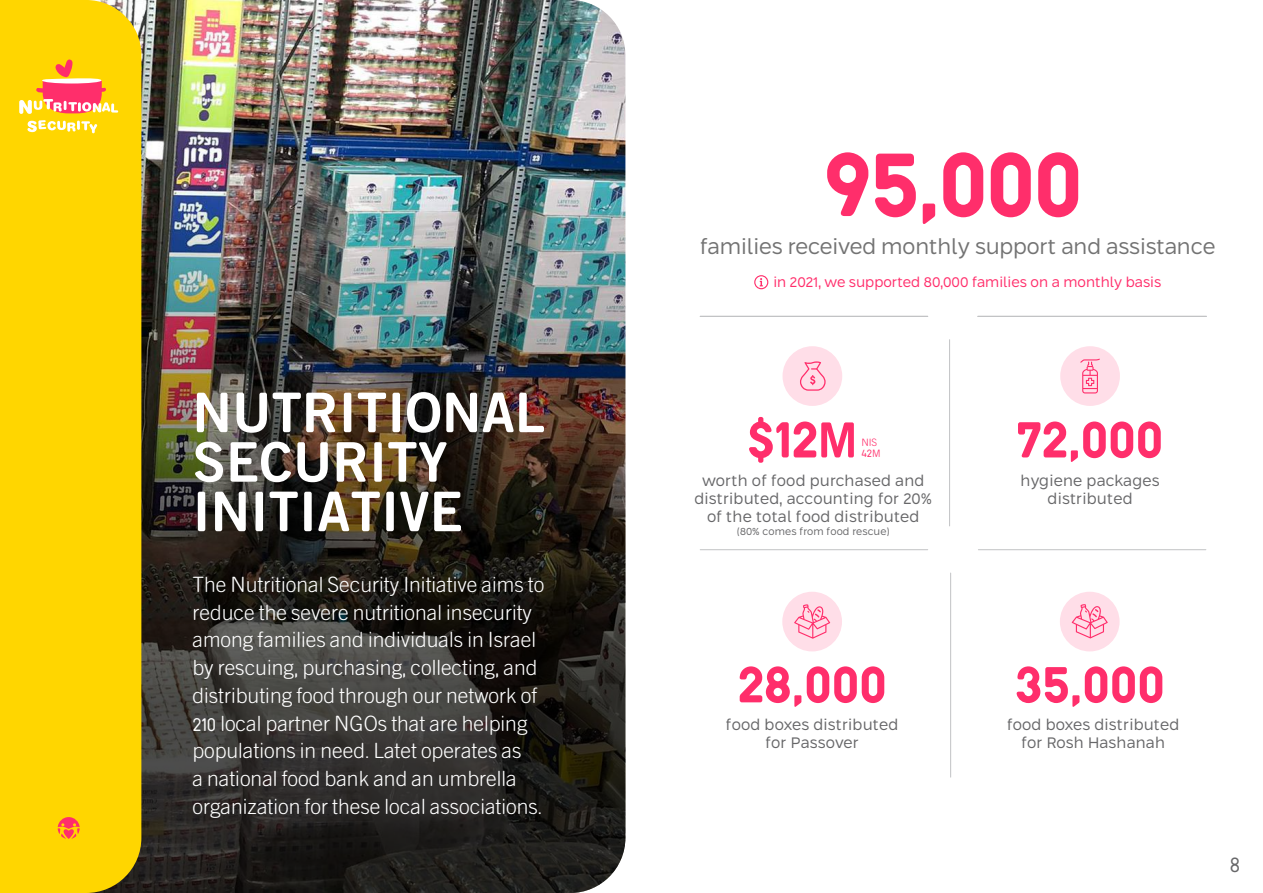
<style>
.page{position:relative;width:1263px;height:893px;background:#fff}
.page>*{position:absolute;margin:0;border:0;box-sizing:border-box;transform-origin:0 0}
.t1{font:124.95px "Next Exit Round";color:#ff2e6b}
.t2{font:70.5px "Next Exit Round";letter-spacing:-.02em;color:#ff2e6b}
.t3{font:66px/49.5px "Next Exit Round";color:#fff}
.t4{font:58.5px "Next Exit Round";color:#ff2e6b}
.t5{font:300 28.5px "Next Exit Round";color:#676769}
.t6{font:300 25.5px/27.8px "Next Exit Round";color:#fff}
.t7{font:25.05px "RAG Sans 1.1 Light";letter-spacing:-.005em;color:#737373}
.t8{font:18px/18px "RAG Sans 1.1 Light";letter-spacing:.01em;color:#676769;text-align:center}
.t9{font:16.5px "RAG Sans 1.1 Light";color:#ff2e6b}
.t10{font:300 14.7px "Next Exit Round";color:#ff2e6b}
.t11{font:300 12.3px "Next Exit Round";color:#ff2e6b}
.t12{font:12px "RAG Sans 1.1 Light";letter-spacing:.01em;color:#676769}
</style>
<div class="page">
<img style="left:141px;top:0;width:484px;height:893px">
<div style="left:1060px;top:592px;width:59px;height:59px;background:#ffdee8;border-radius:50%"></div>
<svg style="left:1072px;top:604px;width:36px;height:34px"></svg>
<div style="left:782px;top:592px;width:60px;height:59px;background:#ffdee8;border-radius:50%"></div>
<svg style="left:794px;top:604px;width:36px;height:35px"></svg>
<div style="left:0;top:0;width:141px;height:893px;background:#ffd600"></div>
<div style="left:1060px;top:346px;width:60px;height:60px;background:#ffdee8;border-radius:50%"></div>
<svg style="left:1080px;top:359px;width:20px;height:34px"></svg>
<svg style="left:760px;top:278px;width:3px;height:8px"></svg>
<div style="left:754px;top:275px;width:14px;height:14px;border:1px solid #ff2e6b;border-radius:50%"></div>
<hr style="left:978px;top:549px;width:228px;height:1px;background:#c1c2c4">
<hr style="left:700px;top:549px;width:228px;height:1px;background:#c1c2c4">
<hr style="left:978px;top:316px;width:228px;height:1px;background:#c1c2c4">
<hr style="left:700px;top:316px;width:228px;height:1px;background:#c1c2c4">
<hr style="left:949px;top:340px;width:1px;height:186px;background:#c1c2c4">
<hr style="left:950px;top:573px;width:1px;height:204px;background:#c1c2c4">
<svg style="left:58px;top:817px;width:22px;height:22px"></svg>
<svg style="left:19px;top:60px;width:99px;height:54px;background:#ffaa46"></svg>
<svg style="left:27px;top:120px;width:70px;height:13px"></svg>
<div style="left:782px;top:346px;width:60px;height:60px;background:#ffdee8;border-radius:50%"></div>
<svg style="left:800px;top:361px;width:26px;height:30px"></svg>
<h3 class="t3" style="left:192px;top:390px;width:354px">NUTRITIONAL<br>SECURITY<br>INITIATIVE</h3>
<p class="t6" style="left:192px;top:571px;width:353px">The Nutritional Security Initiative aims to reduce the severe nutritional insecurity among families and individuals in Israel by rescuing, purchasing, collecting, and distributing food through our network of 210 local partner NGOs that are helping populations in need. Latet operates as<br>a national food bank and an umbrella organization for these local associations.</p>
<h1 class="t1" style="left:823px;top:112px;width:262px">95,000</h1>
<p class="t7" style="left:700px;top:238px;width:517px">families received monthly support and assistance</p>
<p class="t9" style="left:773px;top:277px;width:389px">in 2021, we supported 80,000 families on a monthly basis</p>
<h2 class="t2" style="left:746px;top:399px;width:74px">$12</h2>
<h3 class="t4" style="left:817px;top:409px;width:42px">M</h3>
<p class="t11" style="left:861px;top:436px;width:17px">NIS</p>
<p class="t10" style="left:861px;top:446px;width:12px">42</p>
<p class="t8" style="left:694px;top:473px;width:239px">worth of food purchased and distributed, accounting for 20% of the total food distributed</p>
<p class="t12" style="left:737px;top:527px;width:153px">(80% comes from food rescue(</p>
<p class="t11" style="left:872px;top:447px;width:10px">M</p>
<h2 class="t2" style="left:1016px;top:399px;width:149px">72,000</h2>
<p class="t8" style="left:1020px;top:473px;width:141px">hygiene packages distributed</p>
<h2 class="t2" style="left:737px;top:644px;width:152px">28,000</h2>
<p class="t8" style="left:726px;top:717px;width:174px">food boxes distributed for Passover</p>
<h2 class="t2" style="left:1014px;top:644px;width:153px">35,000</h2>
<p class="t8" style="left:1007px;top:717px;width:174px">food boxes distributed for Rosh Hashanah</p>
<p class="t5" style="left:1230px;top:849px;width:12px">8</p>
</div>
